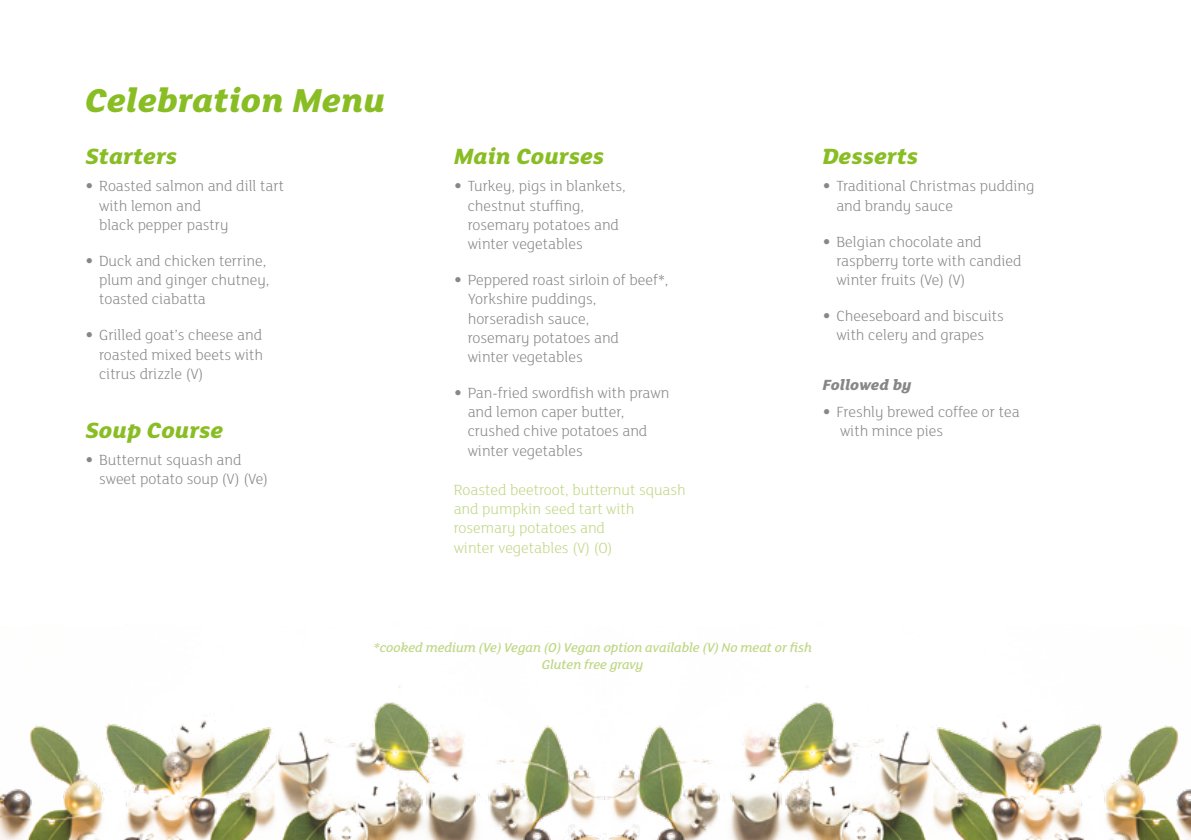
<style>
.page{position:relative;width:1191px;height:840px;background:#fff}
.page>*{position:absolute;margin:0;border:0;box-sizing:border-box;transform-origin:0 0}
.t1{font:italic 800 36px "FS Lola";color:#89bd24}
.t2{font:italic 800 24px "FS Lola";color:#89bd24}
.t3{font:300 16px/19.2px "FS Lola";color:#878787}
.t4{font:300 16px/19.2px "FS Lola";color:#bfd784}
.t5{font:italic 800 16px "FS Lola";color:#878787}
.t6{font:italic 500 14px/16.8px "FS Lola";color:#bfd784;text-align:center}
.s1{font-family:"DIN";font-weight:400}
</style>
<div class="page">
<img style="left:0;top:686px;width:1191px;height:153px">
<h1 class="t1" style="left:85px;top:76px;width:301px">Celebration Menu</h1>
<h2 class="t2" style="left:85px;top:140px;width:94px">Starters</h2>
<p class="t3" style="left:99px;top:176px;width:186px;text-indent:-14px"><span class="s1">•</span> Roasted salmon and dill tart with lemon and<br>black pepper pastry</p>
<p class="t3" style="left:99px;top:250px;width:172px;text-indent:-14px"><span class="s1">•</span> Duck and chicken terrine, plum and ginger chutney, toasted ciabatta</p>
<p class="t3" style="left:99px;top:325px;width:165px;text-align:justify;text-indent:-14px"><span class="s1">•</span> Grilled goat’s cheese and roasted mixed beets with citrus drizzle (V)</p>
<h2 class="t2" style="left:85px;top:413px;width:140px">Soup Course</h2>
<p class="t3" style="left:99px;top:449px;width:170px;text-indent:-14px"><span class="s1">•</span> Butternut squash and sweet potato soup (V) (Ve)</p>
<h2 class="t2" style="left:454px;top:140px;width:152px">Main Courses</h2>
<p class="t3" style="left:468px;top:176px;width:160px;text-indent:-14px"><span class="s1">•</span> Turkey, pigs in blankets, chestnut stuffing, rosemary potatoes and winter vegetables</p>
<p class="t3" style="left:468px;top:269px;width:202px;text-indent:-14px"><span class="s1">•</span> Peppered roast sirloin of beef*,<br>Yorkshire puddings, horseradish sauce,<br>rosemary potatoes and<br>winter vegetables</p>
<p class="t3" style="left:468px;top:382px;width:203px;text-indent:-14px"><span class="s1">•</span> Pan-fried swordfish with prawn and lemon caper butter, crushed chive potatoes and winter vegetables</p>
<p class="t4" style="left:454px;top:479px;width:234px">Roasted beetroot, butternut squash and pumpkin seed tart with rosemary potatoes and<br>winter vegetables (V) (O)</p>
<h2 class="t2" style="left:822px;top:140px;width:97px">Desserts</h2>
<p class="t3" style="left:836px;top:176px;width:200px;text-indent:-14px"><span class="s1">•</span> Traditional Christmas pudding and brandy sauce</p>
<p class="t3" style="left:836px;top:231px;width:187px;text-indent:-14px"><span class="s1">•</span> Belgian chocolate and raspberry torte with candied winter fruits (Ve) (V)</p>
<p class="t3" style="left:822px;top:305px;width:183px;text-align:center"><span class="s1">•</span> Cheeseboard and biscuits with celery and grapes</p>
<p class="t5" style="left:822px;top:373px;width:90px">Followed by</p>
<p class="t3" style="left:840px;top:401px;width:181px;text-indent:-18px"><span class="s1">•</span> Freshly brewed coffee or tea with mince pies</p>
<p class="t6" style="left:373px;top:638px;width:440px">*cooked medium (Ve) Vegan (O) Vegan option available (V) No meat or fish<br>Gluten free gravy</p>
</div>
